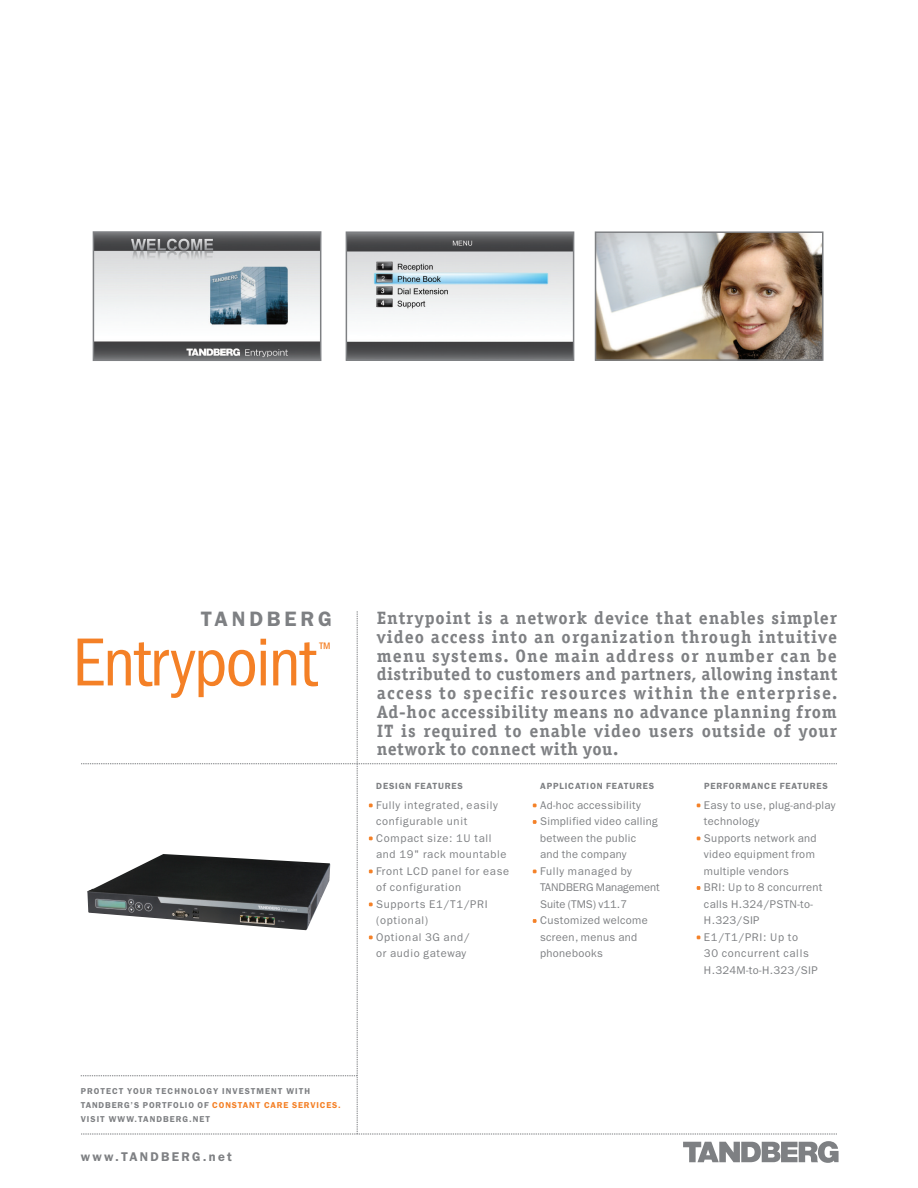
<style>
.page{position:relative;width:918px;height:1188px;background:#fff}
.page>*{position:absolute;margin:0;border:0;box-sizing:border-box;transform-origin:0 0}
.t1{font:condensed 70.2px "Franklin Gothic";letter-spacing:-.025em;color:#f48026}
.t2{font:600 21px "Franklin Gothic";letter-spacing:.18em;color:#7e8083}
.t3{font:700 18px/18.8px "Officina Serif";letter-spacing:.04em;color:#7e8083;text-align:justify}
.t4{font:condensed 17.25px "Franklin Gothic";color:#f48026}
.t5{font:600 12.75px "Franklin Gothic";letter-spacing:.18em;color:#7e8083}
.t6{font:11.25px/16.5px "Franklin Gothic";letter-spacing:.03em;color:#7e8083}
.t7{font:11.25px/16.5px "Franklin Gothic";letter-spacing:.06em;color:#7e8083}
.t8{font:600 9px "Franklin Gothic";letter-spacing:.09em;color:#7e8083}
.t9{font:600 8.55px/13.8px "Franklin Gothic";letter-spacing:.12em;color:#7e8083}
.s1{color:#f48026}
</style>
<div class="page">
<svg style="left:683px;top:1141px;width:156px;height:22px"></svg>
<svg style="left:81px;top:611px;width:756px;height:524px"></svg>
<img style="left:87px;top:854px;width:243px;height:76px">
<img style="left:95px;top:233px;width:224px;height:126px">
<div style="left:93px;top:231px;width:228px;height:130px;border:1px solid #7e8083"></div>
<img style="left:348px;top:233px;width:224px;height:126px">
<div style="left:346px;top:231px;width:228px;height:130px;border:1px solid #7e8083"></div>
<img style="left:597px;top:233px;width:225px;height:126px">
<div style="left:595px;top:231px;width:229px;height:130px;border:1px solid #7e8083"></div>
<h2 class="t2" style="left:201px;top:606px;width:132px">TANDBERG</h2>
<h1 class="t1" style="left:73px;top:639px;width:246px">Entrypoint</h1>
<h3 class="t4" style="left:319px;top:642px;width:14px">™</h3>
<p class="t3" style="left:377px;top:610px;width:462px">Entrypoint is a network device that enables simpler video access into an organization through intuitive menu systems. One main address or number can be distributed to customers and partners, allowing instant access to specific resources within the enterprise.<br>Ad-hoc accessibility means no advance planning from IT is required to enable video users outside of your network to connect with you.</p>
<p class="t8" style="left:376px;top:781px;width:88px">DESIGN FEATURES</p>
<p class="t7" style="left:376px;top:797px;width:135px">Fully integrated, easily configurable unit<br>Compact size: 1U tall and 19" rack mountable<br>Front LCD panel for ease of configuration<br>Supports E1/T1/PRI (optional)<br>Optional 3G and/<br>or audio gateway</p>
<p class="t8" style="left:540px;top:781px;width:116px">APPLICATION FEATURES</p>
<p class="t6" style="left:540px;top:797px;width:121px">Ad-hoc accessibility<br>Simplified video calling between the public<br>and the company<br>Fully managed by<br>TANDBERG Management<br>Suite (TMS) v11.7<br>Customized welcome screen, menus and phonebooks</p>
<p class="t8" style="left:704px;top:781px;width:125px">PERFORMANCE FEATURES</p>
<p class="t6" style="left:704px;top:797px;width:133px">Easy to use, plug-and-play technology<br>Supports network and video equipment from multiple vendors<br>BRI: Up to 8 concurrent calls H.324/PSTN-to-<br>H.323/SIP<br>E1/T1/PRI: Up to<br>30 concurrent calls<br>H.324M-to-H.323/SIP</p>
<p class="t9" style="left:81px;top:1084px;width:262px">PROTECT YOUR TECHNOLOGY INVESTMENT WITH<br>TANDBERG’S PORTFOLIO OF <span class="s1">CONSTANT CARE SERVICES.<br></span>VISIT WWW.TANDBERG.NET</p>
<p class="t5" style="left:81px;top:1149px;width:153px">www.TANDBERG.net</p>
</div>
